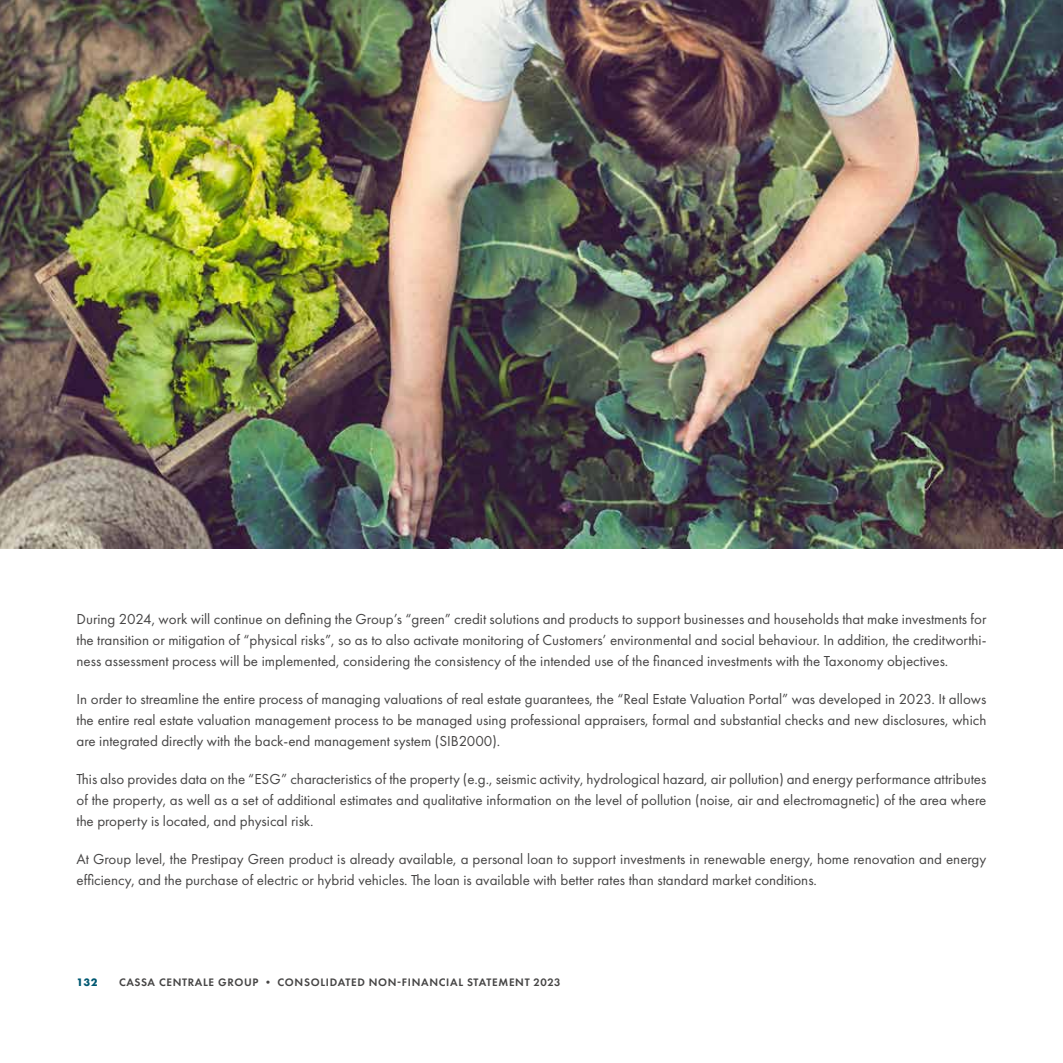
<style>
.page{position:relative;width:1063px;height:1063px;background:#fff}
.page>*{position:absolute;margin:0;border:0;box-sizing:border-box;transform-origin:0 0}
.t1{font:15px/21px "Futura PT";color:#464545;text-align:justify}
.t2{font:600 11.25px "Futura PT";letter-spacing:.06em;color:#464545}
.t3{font:700 11.25px "Futura PT";color:#005872}
</style>
<div class="page">
<img style="left:0;top:0;width:1063px;height:549px">
<p class="t1" style="left:77px;top:608px;width:911px">During 2024, work will continue on defining the Group’s “green” credit solutions and products to support businesses and households that make investments for the transition or mitigation of “physical risks”, so as to also activate monitoring of Customers’ environmental and social behaviour. In addition, the creditworthi‑ ness assessment process will be implemented, considering the consistency of the intended use of the financed investments with the Taxonomy objectives.</p>
<p class="t1" style="left:77px;top:688px;width:911px">In order to streamline the entire process of managing valuations of real estate guarantees, the “Real Estate Valuation Portal” was developed in 2023. It allows the entire real estate valuation management process to be managed using professional appraisers, formal and substantial checks and new disclosures, which are integrated directly with the back-end management system (SIB2000).</p>
<p class="t1" style="left:77px;top:768px;width:911px">This also provides data on the “ESG” characteristics of the property (e.g., seismic activity, hydrological hazard, air pollution) and energy performance attributes of the property, as well as a set of additional estimates and qualitative information on the level of pollution (noise, air and electromagnetic) of the area where the property is located, and physical risk.</p>
<p class="t1" style="left:77px;top:848px;width:911px">At Group level, the Prestipay Green product is already available, a personal loan to support investments in renewable energy, home renovation and energy efficiency, and the purchase of electric or hybrid vehicles. The loan is available with better rates than standard market conditions.</p>
<p class="t3" style="left:77px;top:975px;width:23px">132</p>
<p class="t2" style="left:119px;top:976px;width:443px">CASSA CENTRALE GROUP • CONSOLIDATED NON-FINANCIAL STATEMENT 2023</p>
</div>
